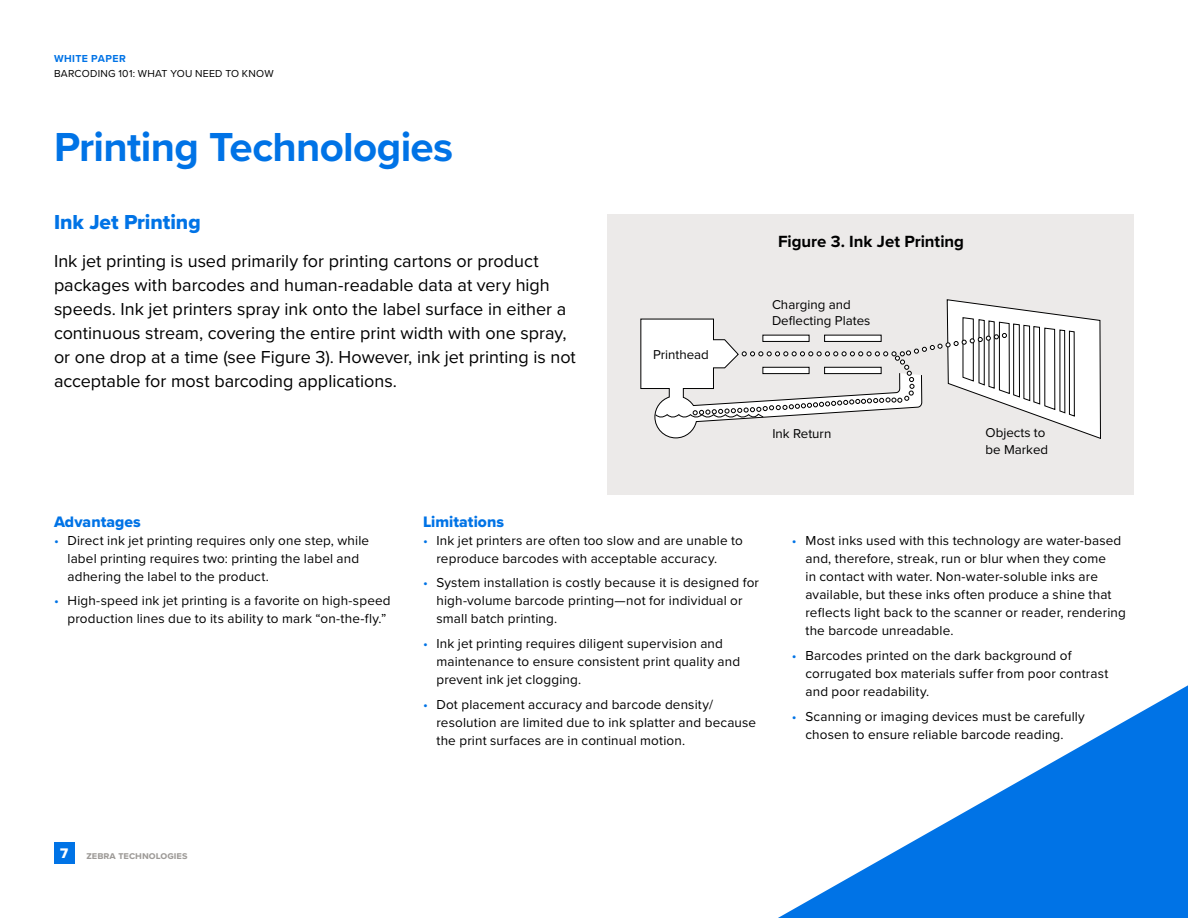
<style>
.page{position:relative;width:1188px;height:918px;background:#fff}
.page>*{position:absolute;margin:0;border:0;box-sizing:border-box;transform-origin:0 0}
.t1{font:700 42px "Proxima Nova";letter-spacing:-.02em;color:#0073e6}
.t2{font:21px "Proxima Nova Extrabld";letter-spacing:-.005em;color:#0073e6}
.t3{font:18px/24px "Proxima Nova";color:#000}
.t4{font:700 16.8px "Proxima Nova";color:#000}
.t5{font:15.75px "Proxima Nova Extrabld";color:#0073e6}
.t6{font:14.4px "Proxima Nova Extrabld";color:#fff}
.t7{font:13.5px/18px "Proxima Nova";letter-spacing:.01em;color:#000}
.t8{font:13.35px/16.6px "Proxima Nova";color:#000}
.t9{font:10.5px "Proxima Nova";letter-spacing:.025em;color:#000}
.t10{font:700 10.5px "Proxima Nova";color:#9e9b98}
.t11{font:700 10.5px "Proxima Nova";letter-spacing:.04em;color:#0073e6}
.s1{color:#0073e6}
</style>
<div class="page">
<div style="left:54px;top:842px;width:20px;height:22px;background:#0073e6"></div>
<svg style="left:778px;top:685px;width:410px;height:233px"></svg>
<div style="left:608px;top:214px;width:526px;height:280px;background:#eceae9"></div>
<svg style="left:640px;top:299px;width:461px;height:140px"></svg>
<p class="t11" style="left:54px;top:51px;width:73px">WHITE PAPER</p>
<p class="t9" style="left:54px;top:65px;width:221px">BARCODING 101: WHAT YOU NEED TO KNOW</p>
<h1 class="t1" style="left:54px;top:115px;width:401px">Printing Technologies</h1>
<h2 class="t2" style="left:54px;top:207px;width:148px">Ink Jet Printing</h2>
<p class="t3" style="left:54px;top:248px;width:523px">Ink jet printing is used primarily for printing cartons or product packages with barcodes and human-readable data at very high speeds. Ink jet printers spray ink onto the label surface in either a continuous stream, covering the entire print width with one spray, or one drop at a time (see Figure 3). However, ink jet printing is not acceptable for most barcoding applications.</p>
<p class="t8" style="left:653px;top:347px;width:57px">Printhead</p>
<p class="t4" style="left:778px;top:229px;width:188px">Figure 3. Ink Jet Printing</p>
<p class="t8" style="left:772px;top:296px;width:100px">Charging and<br>Deflecting Plates</p>
<p class="t8" style="left:772px;top:425px;width:60px">Ink Return</p>
<p class="t8" style="left:986px;top:425px;width:64px">Objects to be Marked</p>
<p class="t5" style="left:54px;top:510px;width:88px">Advantages</p>
<p class="t7" style="left:68px;top:530px;width:303px;text-indent:-14px"><span class="s1">•</span> Direct ink jet printing requires only one step, while label printing requires two: printing the label and adhering the label to the product.</p>
<p class="t7" style="left:68px;top:591px;width:325px;text-indent:-14px"><span class="s1">•</span> High-speed ink jet printing is a favorite on high-speed production lines due to its ability to mark “on-the-fly.”</p>
<p class="t5" style="left:423px;top:510px;width:83px">Limitations</p>
<p class="t7" style="left:436px;top:530px;width:308px;text-indent:-14px"><span class="s1">•</span> Ink jet printers are often too slow and are unable to reproduce barcodes with acceptable accuracy.</p>
<p class="t7" style="left:436px;top:573px;width:324px;text-indent:-14px"><span class="s1">•</span> System installation is costly because it is designed for high-volume barcode printing—not for individual or small batch printing.</p>
<p class="t7" style="left:436px;top:634px;width:305px;text-indent:-14px"><span class="s1">•</span> Ink jet printing requires diligent supervision and maintenance to ensure consistent print quality and prevent ink jet clogging.</p>
<p class="t7" style="left:436px;top:695px;width:321px;text-indent:-14px"><span class="s1">•</span> Dot placement accuracy and barcode density/ resolution are limited due to ink splatter and because the print surfaces are in continual motion.</p>
<p class="t7" style="left:805px;top:531px;width:322px;text-indent:-14px"><span class="s1">•</span> Most inks used with this technology are water-based and, therefore, streak, run or blur when they come<br>in contact with water. Non-water-soluble inks are available, but these inks often produce a shine that reflects light back to the scanner or reader, rendering the barcode unreadable.</p>
<p class="t7" style="left:805px;top:646px;width:304px;text-indent:-14px"><span class="s1">•</span> Barcodes printed on the dark background of corrugated box materials suffer from poor contrast and poor readability.</p>
<p class="t7" style="left:792px;top:707px;width:294px;text-align:center"><span class="s1">•</span> Scanning or imaging devices must be carefully chosen to ensure reliable barcode reading.</p>
<p class="t6" style="left:60px;top:842px;width:10px">7</p>
<p class="t10" style="left:86px;top:847px;width:103px">zebra technologies</p>
</div>
